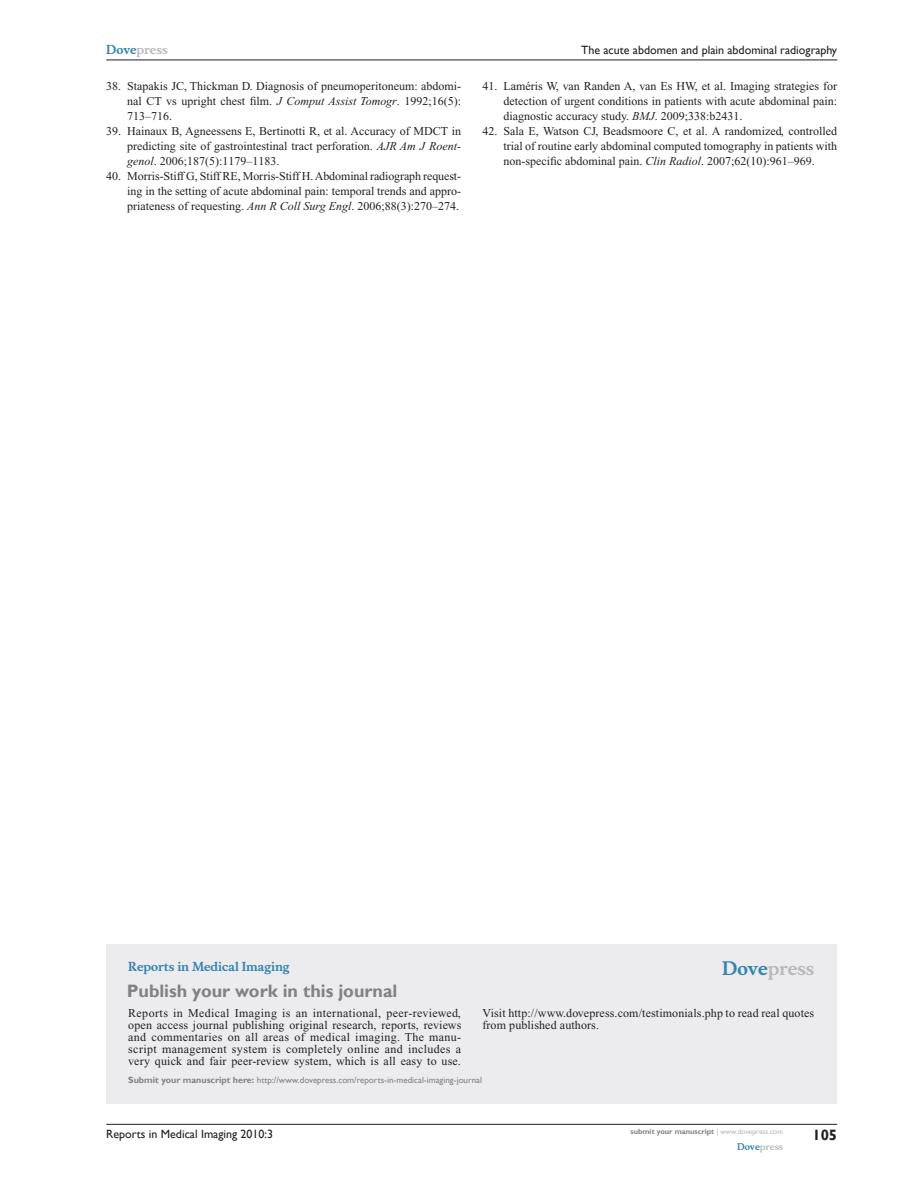
<style>
.page{position:relative;width:918px;height:1188px;background:#fff}
.page>*{position:absolute;margin:0;border:0;box-sizing:border-box;transform-origin:0 0}
.t1{font:700 18px "Gill Sans";color:#808285}
.t2{font:700 18px "Musee";color:#b8b9bc}
.t3{font:700 15px "Gill Sans";color:#231f20}
.t4{font:12px/15px "Times New Roman";color:#231f20;text-align:justify}
.t5{font:12px "Gill Sans";color:#231f20}
.t6{font:700 12px "Musee";color:#3485ae}
.t7{font:700 12px "Musee";color:#b8b9bc}
.t8{font:9px "Gill Sans";color:#808285}
.t9{font:700 9px "Musee";color:#b8b9bc}
.t10{font:700 7.5px "Gill Sans";color:#808285}
.s1{color:#3485ae}
.s2{font-style:italic}
.s3{font-weight:700}
.s4{font-weight:400;color:#b8b9bc}
</style>
<div class="page">
<div style="left:106px;top:944px;width:731px;height:159px;background:#ececee"></div>
<hr style="left:106px;top:1124px;width:731px;height:1px;background:#231f20">
<hr style="left:106px;top:60px;width:731px;height:1px;background:#231f20">
<p class="t7" style="left:106px;top:43px;width:63px"><span class="s1">Dove</span>press</p>
<p class="t4" style="left:127px;top:79px;width:335px;text-indent:-21px">38. Stapakis JC, Thickman D. Diagnosis of pneumoperitoneum: abdomi&shy;nal CT vs upright chest film. <span class="s2">J Comput Assist Tomogr</span>. 1992;16(5):<br>713–716.</p>
<p class="t4" style="left:127px;top:124px;width:335px;text-indent:-21px">39. Hainaux B, Agneessens E, Bertinotti R, et al. Accuracy of MDCT in predicting site of gastrointestinal tract perforation. <span class="s2">AJR Am J Roent&shy;genol</span>. 2006;187(5):1179–1183.</p>
<p class="t4" style="left:127px;top:169px;width:335px;text-indent:-21px">40. Morris-Stiff G, Stiff RE, Morris-Stiff H. Abdominal radiograph request&shy;ing in the setting of acute abdominal pain: temporal trends and appro&shy;priateness of requesting. <span class="s2">Ann R Coll Surg Engl</span>. 2006;88(3):270–274.</p>
<p class="t5" style="left:581px;top:43px;width:258px">The acute abdomen and plain abdominal radiography</p>
<p class="t4" style="left:503px;top:79px;width:335px;text-indent:-21px">41. Laméris W, van Randen A, van Es HW, et al. Imaging strategies for detection of urgent conditions in patients with acute abdominal pain: diagnostic accuracy study. <span class="s2">BMJ</span>. 2009;338:b2431.</p>
<p class="t4" style="left:503px;top:124px;width:335px;text-indent:-21px">42. Sala E, Watson CJ, Beadsmoore C, et al. A randomized, controlled trial of routine early abdominal computed tomography in patients with non-specific abdominal pain. <span class="s2">Clin Radiol</span>. 2007;62(10):961–969.</p>
<p class="t6" style="left:128px;top:959px;width:163px">Reports in Medical Imaging</p>
<h1 class="t1" style="left:127px;top:980px;width:272px">Publish your work in this journal</h1>
<h1 class="t2" style="left:722px;top:958px;width:94px"><span class="s1">Dove</span>press</h1>
<p class="t4" style="left:128px;top:1007px;width:335px;line-height:12px">Reports in Medical Imaging is an international, peer-reviewed, open access journal publishing original research, reports, reviews and commentaries on all areas of medical imaging. The manu&shy;script management system is completely online and includes a very quick and fair peer-review system, which is all easy to use.</p>
<p class="t4" style="left:482px;top:1007px;width:333px;line-height:12px">Visit http://www.dovepress.com/testimonials.php to read real quotes from published authors.</p>
<p class="t8" style="left:128px;top:1075px;width:355px"><span class="s3">Submit your manuscript here:</span> http://www.dovepress.com/reports-in-medical-imaging-journal</p>
<p class="t5" style="left:106px;top:1127px;width:168px">Reports in Medical Imaging 2010:3</p>
<p class="t10" style="left:631px;top:1127px;width:154px">submit your manuscript <span class="s4">| www.dovepress.com</span></p>
<p class="t9" style="left:737px;top:1141px;width:48px"><span class="s1">Dove</span>press</p>
<p class="t3" style="left:812px;top:1126px;width:26px">105</p>
</div>
